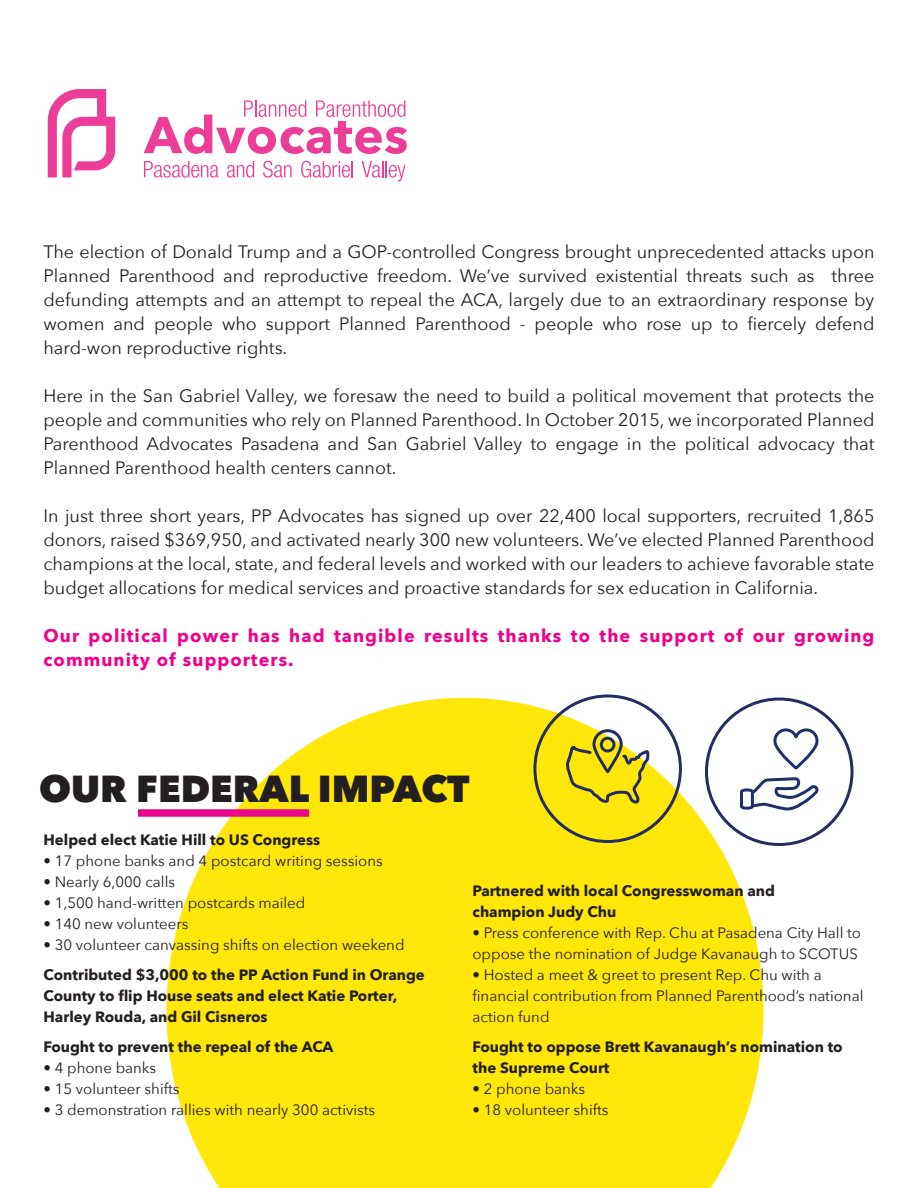
<style>
.page{position:relative;width:918px;height:1188px;background:#fff}
.page>*{position:absolute;margin:0;border:0;box-sizing:border-box;transform-origin:0 0}
.t1{font:800 37.5px "Avenir Next";color:#231f20}
.t2{font:18px/24px "Avenir Next";color:#231f20;text-align:justify}
.t3{font:700 18px/24px "Avenir Next";letter-spacing:.06em;color:#ed028c}
.t4{font:15px/21px "Avenir Next";color:#231f20}
.t5{font:700 15px/21px "Avenir Next";color:#231f20}
</style>
<div class="page">
<svg style="left:166px;top:699px;width:598px;height:489px;background:#ffe927"></svg>
<div style="left:138px;top:809px;width:171px;height:8px;background:#eb078c"></div>
<svg style="left:437px;top:694px;width:245px;height:149px"></svg>
<div style="left:592px;top:729px;width:31px;height:44px;border:3px solid #242c64;border-radius:14px"></div>
<div style="left:600px;top:737px;width:15px;height:16px;border:3px solid #242c64;border-radius:50%"></div>
<svg style="left:705px;top:698px;width:149px;height:148px"></svg>
<svg style="left:48px;top:89px;width:67px;height:88px"></svg>
<svg style="left:144px;top:100px;width:263px;height:54px"></svg>
<svg style="left:144px;top:161px;width:75px;height:17px"></svg>
<svg style="left:227px;top:161px;width:27px;height:17px"></svg>
<svg style="left:263px;top:161px;width:29px;height:17px"></svg>
<svg style="left:301px;top:161px;width:52px;height:17px"></svg>
<svg style="left:362px;top:161px;width:43px;height:20px"></svg>
<p class="t2" style="left:44px;top:239px;width:833px">The election of Donald Trump and a GOP-controlled Congress brought unprecedented attacks upon Planned Parenthood and reproductive freedom. We’ve survived existential threats such as three defunding attempts and an attempt to repeal the ACA, largely due to an extraordinary response by women and people who support Planned Parenthood - people who rose up to fiercely defend hard-won reproductive rights.</p>
<p class="t2" style="left:44px;top:383px;width:833px">Here in the San Gabriel Valley, we foresaw the need to build a political movement that protects the people and communities who rely on Planned Parenthood. In October 2015, we incorporated Planned Parenthood Advocates Pasadena and San Gabriel Valley to engage in the political advocacy that Planned Parenthood health centers cannot.</p>
<p class="t2" style="left:44px;top:503px;width:833px">In just three short years, PP Advocates has signed up over 22,400 local supporters, recruited 1,865 donors, raised $369,950, and activated nearly 300 new volunteers. We’ve elected Planned Parenthood champions at the local, state, and federal levels and worked with our leaders to achieve favorable state budget allocations for medical services and proactive standards for sex education in California.</p>
<p class="t3" style="left:44px;top:623px;width:833px">Our political power has had tangible results thanks to the support of our growing community of supporters.</p>
<h1 class="t1" style="left:39px;top:766px;width:432px">OUR FEDERAL IMPACT</h1>
<p class="t5" style="left:44px;top:829px;width:278px">Helped elect Katie Hill to US Congress</p>
<p class="t4" style="left:44px;top:850px;width:341px">• 17 phone banks and 4 postcard writing sessions</p>
<p class="t4" style="left:44px;top:871px;width:133px">• Nearly 6,000 calls</p>
<p class="t4" style="left:44px;top:892px;width:263px">• 1,500 hand-written postcards mailed</p>
<p class="t4" style="left:44px;top:913px;width:147px">• 140 new volunteers</p>
<p class="t4" style="left:44px;top:934px;width:363px">• 30 volunteer canvassing shifts on election weekend</p>
<p class="t5" style="left:44px;top:964px;width:383px">Contributed $3,000 to the PP Action Fund in Orange<br>County to flip House seats and elect Katie Porter,<br>Harley Rouda, and Gil Cisneros</p>
<p class="t5" style="left:44px;top:1036px;width:292px">Fought to prevent the repeal of the ACA</p>
<p class="t4" style="left:44px;top:1057px;width:114px">• 4 phone banks</p>
<p class="t4" style="left:44px;top:1078px;width:137px">• 15 volunteer shifts</p>
<p class="t4" style="left:44px;top:1099px;width:333px">• 3 demonstration rallies with nearly 300 activists</p>
<p class="t5" style="left:472px;top:880px;width:304px">Partnered with local Congresswoman and champion Judy Chu</p>
<p class="t4" style="left:472px;top:922px;width:390px">• Press conference with Rep. Chu at Pasadena City Hall to oppose the nomination of Judge Kavanaugh to SCOTUS</p>
<p class="t4" style="left:472px;top:964px;width:392px">• Hosted a meet &amp; greet to present Rep. Chu with a financial contribution from Planned Parenthood’s national action fund</p>
<p class="t5" style="left:472px;top:1036px;width:372px">Fought to oppose Brett Kavanaugh’s nomination to the Supreme Court</p>
<p class="t4" style="left:472px;top:1078px;width:114px">• 2 phone banks</p>
<p class="t4" style="left:472px;top:1099px;width:137px">• 18 volunteer shifts</p>
</div>
